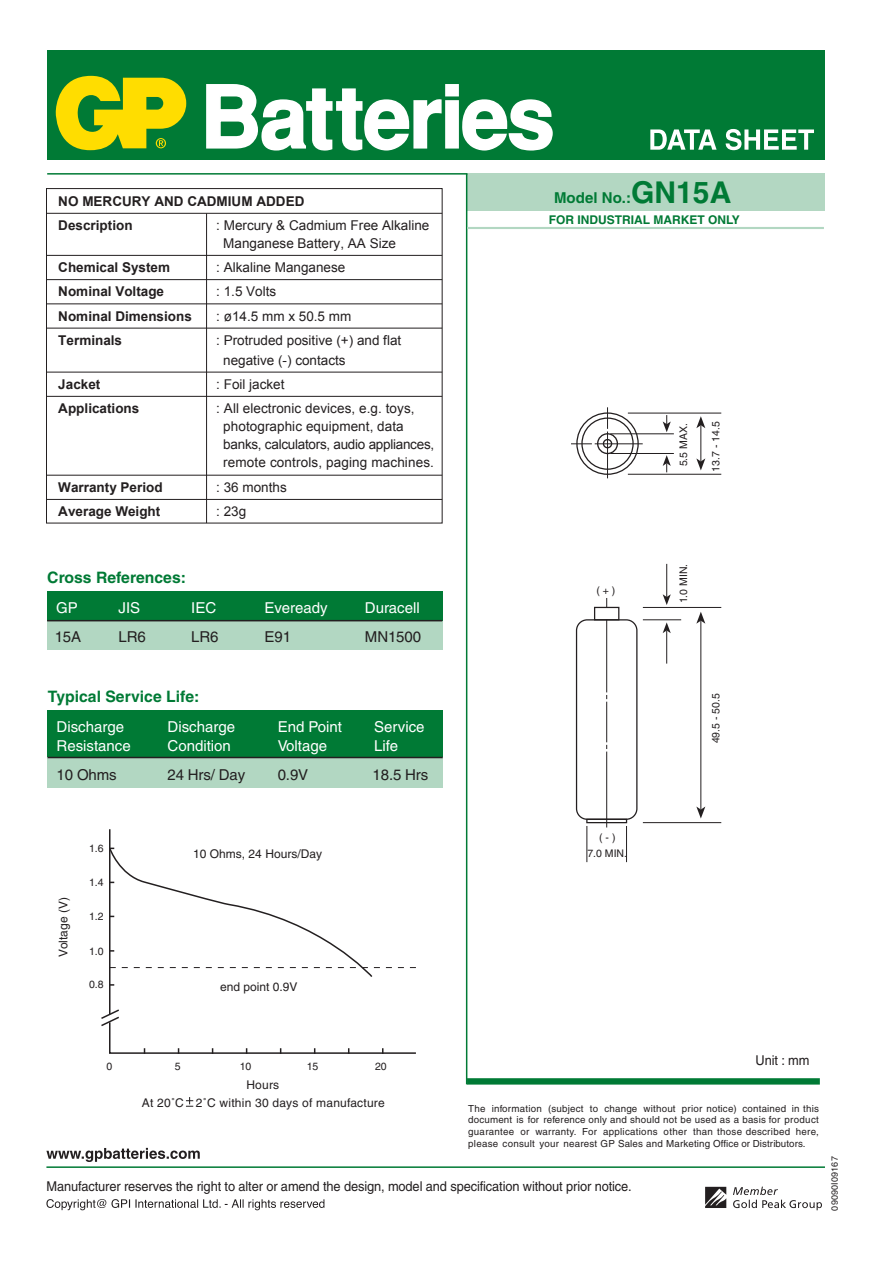
<style>
.page{position:relative;width:893px;height:1262px;background:#fff}
.page>*{position:absolute;margin:0;border:0;box-sizing:border-box;transform-origin:0 0}
.t1{font:700 15.75px "Helvetica LT Std";color:#007a35}
.t2{font:15px "Helvetica LT Std";color:#fff}
.t3{font:15px "Helvetica LT Std";letter-spacing:-.01em;color:#231f20}
.t4{font:700 15px "Helvetica LT Std";color:#007a35}
.t5{font:13.5px/24.3px "Arial";color:#231f20}
.t6{font:700 13.5px/24.3px "Arial";color:#231f20}
.t7{font:13.5px "Helvetica LT Std";letter-spacing:-.01em;color:#231f20;scale:.95 1}
.t8{font:12px "Helvetica LT Std";color:#231f20}
.t9{font:12px "Helvetica LT Std";letter-spacing:.02em;color:#231f20}
.t10{font:700 12px "Helvetica LT Std";color:#007a35}
.t11{font:10.5px/15.5px "Helvetica LT Std";color:#231f20;text-align:center}
.t12{font:9.75px/11.7px "Helvetica LT Std";letter-spacing:.02em;color:#231f20;text-align:justify}
.t13{font:9px "Helvetica LT Std";letter-spacing:.02em;color:#231f20}
.s1{font-size:30px}
</style>
<div class="page">
<hr style="left:109px;top:829px;width:1px;height:185px;background:#231f20">
<svg style="left:101px;top:1008px;width:315px;height:46px"></svg>
<svg style="left:110px;top:847px;width:306px;height:131px"></svg>
<div style="left:466px;top:173px;width:359px;height:38px;background:#b3d7c2"></div>
<hr style="left:47px;top:173px;width:420px;height:2px;background:#007a35">
<hr style="left:466px;top:174px;width:1px;height:910px;background:#007a35">
<div style="left:47px;top:50px;width:778px;height:110px;background:#007a35"></div>
<svg style="left:206px;top:84px;width:347px;height:67px"></svg>
<svg style="left:56px;top:76px;width:130px;height:74px"></svg>
<svg style="left:650px;top:129px;width:66px;height:21px"></svg>
<svg style="left:725px;top:129px;width:89px;height:21px"></svg>
<hr style="left:206px;top:213px;width:1px;height:310px;background:#231f20">
<hr style="left:46px;top:213px;width:396px;height:1px;background:#231f20">
<hr style="left:46px;top:255px;width:396px;height:1px;background:#231f20">
<hr style="left:46px;top:279px;width:396px;height:1px;background:#231f20">
<hr style="left:46px;top:303px;width:396px;height:1px;background:#231f20">
<hr style="left:46px;top:328px;width:396px;height:1px;background:#231f20">
<hr style="left:46px;top:475px;width:396px;height:1px;background:#231f20">
<hr style="left:46px;top:499px;width:396px;height:1px;background:#231f20">
<hr style="left:46px;top:372px;width:396px;height:1px;background:#231f20">
<hr style="left:46px;top:396px;width:396px;height:1px;background:#231f20">
<div style="left:46px;top:188px;width:396px;height:335px;border:1px solid #231f20"></div>
<hr style="left:467px;top:227px;width:356px;height:2px;background:#b2d7c2">
<div style="left:467px;top:1078px;width:352px;height:6px;background:#007a35"></div>
<svg style="left:46px;top:1147px;width:154px;height:15px"></svg>
<svg style="left:705px;top:1186px;width:21px;height:22px"></svg>
<svg style="left:733px;top:1186px;width:89px;height:24px"></svg>
<svg style="left:46px;top:1199px;width:278px;height:11px"></svg>
<hr style="left:46px;top:1166px;width:779px;height:1px;background:#007a35">
<div style="left:48px;top:756px;width:394px;height:32px;background:#b2d7c2"></div>
<div style="left:48px;top:710px;width:394px;height:47px;background:#007a35"></div>
<hr style="left:48px;top:756px;width:394px;height:2px;background:#231f20">
<div style="left:47px;top:619px;width:395px;height:31px;background:#b2d7c2"></div>
<div style="left:47px;top:590px;width:395px;height:30px;background:#007a35"></div>
<hr style="left:47px;top:620px;width:395px;height:1px;background:#231f20">
<svg style="left:186px;top:1097px;width:7px;height:9px"></svg>
<hr style="left:700px;top:425px;width:1px;height:36px;background:#231f20">
<svg style="left:696px;top:416px;width:9px;height:12px"></svg>
<svg style="left:696px;top:458px;width:9px;height:12px"></svg>
<svg style="left:662px;top:455px;width:8px;height:17px"></svg>
<svg style="left:662px;top:415px;width:8px;height:17px"></svg>
<div style="left:576px;top:412px;width:62px;height:63px;border:1px solid #231f20;border-radius:50%"></div>
<div style="left:581px;top:417px;width:52px;height:53px;border:1px solid #231f20;border-radius:50%"></div>
<div style="left:597px;top:433px;width:21px;height:21px;border:1px solid #231f20;border-radius:50%"></div>
<div style="left:602px;top:439px;width:10px;height:9px;border:1px solid #231f20;border-radius:50%"></div>
<svg style="left:607px;top:407px;width:1px;height:22px"></svg>
<svg style="left:571px;top:443px;width:21px;height:1px"></svg>
<hr style="left:607px;top:431px;width:1px;height:47px;background:#231f20">
<hr style="left:594px;top:443px;width:48px;height:1px;background:#231f20">
<hr style="left:610px;top:433px;width:64px;height:1px;background:#231f20">
<hr style="left:610px;top:453px;width:64px;height:1px;background:#231f20">
<hr style="left:628px;top:413px;width:93px;height:1px;background:#231f20">
<hr style="left:628px;top:474px;width:93px;height:1px;background:#231f20">
<hr style="left:700px;top:620px;width:1px;height:189px;background:#231f20">
<svg style="left:696px;top:612px;width:9px;height:11px"></svg>
<svg style="left:696px;top:806px;width:9px;height:12px"></svg>
<hr style="left:666px;top:564px;width:1px;height:33px;background:#231f20">
<svg style="left:662px;top:594px;width:8px;height:11px"></svg>
<hr style="left:666px;top:630px;width:1px;height:33px;background:#231f20">
<svg style="left:662px;top:622px;width:8px;height:11px"></svg>
<div style="left:576px;top:619px;width:61px;height:201px;border:1px solid #231f20;border-radius:11px"></div>
<div style="left:594px;top:607px;width:25px;height:13px;border:1px solid #231f20"></div>
<svg style="left:606px;top:619px;width:1px;height:208px"></svg>
<hr style="left:643px;top:607px;width:78px;height:1px;background:#231f20">
<div style="left:586px;top:818px;width:41px;height:5px;border:1px solid #231f20"></div>
<hr style="left:586px;top:826px;width:1px;height:36px;background:#231f20">
<hr style="left:626px;top:826px;width:1px;height:36px;background:#231f20">
<hr style="left:643px;top:619px;width:38px;height:1px;background:#231f20">
<hr style="left:643px;top:822px;width:78px;height:1px;background:#231f20">
<p class="t6" style="left:58px;top:189px;width:247px">NO MERCURY AND CADMIUM ADDED</p>
<p class="t6" style="left:58px;top:213px;width:76px">Description</p>
<p class="t6" style="left:58px;top:256px;width:135px">Chemical System<br>Nominal Voltage<br>Nominal Dimensions<br>Terminals</p>
<p class="t6" style="left:58px;top:372px;width:83px">Jacket<br>Applications</p>
<p class="t6" style="left:58px;top:475px;width:106px">Warranty Period<br>Average Weight</p>
<p class="t1" style="left:47px;top:568px;width:140px">Cross References:</p>
<p class="t5" style="left:223px;top:216px;width:208px;line-height:18px;text-indent:-7px">: Mercury &amp; Cadmium Free Alkaline<br>Manganese Battery, AA Size</p>
<p class="t5" style="left:216px;top:255px;width:186px">: Alkaline Manganese<br>: 1.5 Volts<br>: ø14.5 mm x 50.5 mm<br>: Protruded positive (+) and flat</p>
<p class="t5" style="left:216px;top:348px;width:200px;text-indent:7px">negative (-) contacts<br>: Foil jacket<br>: All electronic devices, e.g. toys,</p>
<p class="t5" style="left:223px;top:417px;width:212px;line-height:18px">photographic equipment, data banks, calculators, audio appliances, remote controls, paging machines.</p>
<p class="t5" style="left:216px;top:475px;width:72px">: 36 months : 23g</p>
<p class="t2" style="left:56px;top:599px;width:23px">GP</p>
<p class="t2" style="left:118px;top:599px;width:23px">JIS</p>
<p class="t2" style="left:191px;top:599px;width:27px">IEC</p>
<p class="t2" style="left:264px;top:599px;width:64px">Eveready</p>
<p class="t2" style="left:365px;top:599px;width:56px">Duracell</p>
<p class="t3" style="left:55px;top:628px;width:28px">15A</p>
<p class="t3" style="left:118px;top:628px;width:29px">LR6</p>
<p class="t3" style="left:191px;top:628px;width:29px">LR6</p>
<p class="t3" style="left:264px;top:628px;width:28px">E91</p>
<p class="t3" style="left:365px;top:628px;width:58px">MN1500</p>
<p class="t1" style="left:48px;top:687px;width:153px">Typical Service Life:</p>
<p class="t2" style="left:57px;top:718px;width:69px">Discharge</p>
<p class="t2" style="left:167px;top:718px;width:69px">Discharge</p>
<p class="t2" style="left:278px;top:718px;width:66px">End Point</p>
<p class="t2" style="left:374px;top:718px;width:52px">Service</p>
<p class="t2" style="left:57px;top:736px;width:76px">Resistance</p>
<p class="t2" style="left:167px;top:736px;width:65px">Condition</p>
<p class="t2" style="left:278px;top:736px;width:51px">Voltage</p>
<p class="t2" style="left:374px;top:736px;width:26px">Life</p>
<p class="t3" style="left:57px;top:765px;width:62px">10 Ohms</p>
<p class="t3" style="left:167px;top:765px;width:79px">24 Hrs/ Day</p>
<p class="t3" style="left:278px;top:765px;width:32px">0.9V</p>
<p class="t3" style="left:372px;top:765px;width:57px">18.5 Hrs</p>
<p class="t8" style="left:56px;top:957px;width:62px;rotate:-90deg">Voltage (V)</p>
<p class="t11" style="left:89px;top:840px;width:16px">1.6</p>
<p class="t11" style="left:89px;top:874px;width:16px">1.4</p>
<p class="t11" style="left:89px;top:908px;width:16px">1.2</p>
<p class="t11" style="left:89px;top:943px;width:16px">1.0</p>
<p class="t11" style="left:89px;top:976px;width:16px">0.8</p>
<p class="t8" style="left:193px;top:847px;width:130px">10 Ohms, 24 Hours/Day</p>
<p class="t8" style="left:220px;top:979px;width:79px">end point 0.9V</p>
<p class="t4" style="left:554px;top:188px;width:179px">Model No.:<span class="s1">GN15A</span></p>
<p class="t10" style="left:548px;top:212px;width:192px">FOR INDUSTRIAL MARKET ONLY</p>
<p class="t11" style="left:596px;top:582px;width:20px">( + )</p>
<p class="t11" style="left:587px;top:830px;width:41px">( - )<br>7.0 MIN.</p>
<p class="t11" style="left:675px;top:466px;width:45px;rotate:-90deg">5.5 MAX.</p>
<p class="t11" style="left:708px;top:472px;width:52px;rotate:-90deg">13.7 - 14.5</p>
<p class="t11" style="left:675px;top:603px;width:41px;rotate:-90deg">1.0 MIN.</p>
<p class="t11" style="left:708px;top:743px;width:52px;rotate:-90deg">49.5 - 50.5</p>
<p class="t7" style="left:755px;top:1052px;width:58px">Unit : mm</p>
<p class="t12" style="left:468px;top:1102px;width:352px">The information (subject to change without prior notice) contained in this document is for reference only and should not be used as a basis for product guarantee or warranty. For applications other than those described here, please consult your nearest GP Sales and Marketing Office or Distributors.</p>
<p class="t7" style="left:46px;top:1178px;width:617px">Manufacturer reserves the right to alter or amend the design, model and specification without prior notice.</p>
<p class="t11" style="left:107px;top:1058px;width:7px">0</p>
<p class="t11" style="left:175px;top:1058px;width:7px">5</p>
<p class="t11" style="left:240px;top:1058px;width:13px">10</p>
<p class="t11" style="left:307px;top:1059px;width:13px">15</p>
<p class="t11" style="left:375px;top:1058px;width:13px">20</p>
<p class="t8" style="left:246px;top:1078px;width:34px">Hours</p>
<p class="t9" style="left:142px;top:1096px;width:244px">At 20˚C 2˚C within 30 days of manufacture</p>
<p class="t13" style="left:829px;top:1210px;width:56px;rotate:-90deg">09090I09167</p>
</div>
